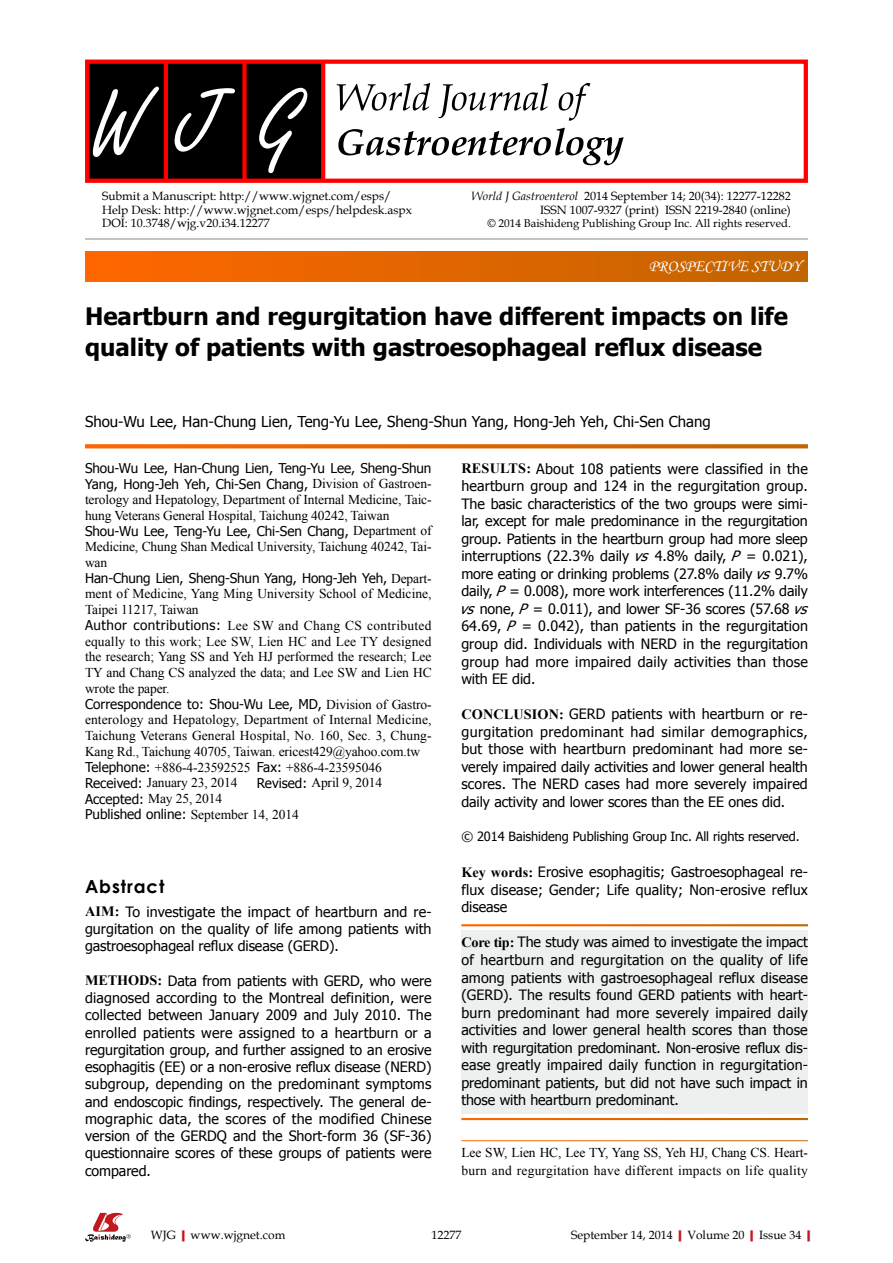
<style>
.page{position:relative;width:893px;height:1263px;background:#fff}
.page>*{position:absolute;margin:0;border:0;box-sizing:border-box;transform-origin:0 0}
.t1{font:700 24px/31.5px "Tahoma";color:#000}
.t2{font:700 18px "Century Gothic";letter-spacing:.05em;color:#000}
.t3{font:16.5px "Monotype Corsiva";color:#fff}
.t4{font:15px "Tahoma";color:#000}
.t5{font:14.25px/17.5px "Tahoma";letter-spacing:-.005em;color:#000;text-align:justify}
.t6{font:13.5px/15.8px "Times New Roman";letter-spacing:-.01em;color:#000}
.t7{font:13.5px/17.5px "Times New Roman";letter-spacing:.015em;color:#000}
.t8{font:12.75px "Tahoma";letter-spacing:-.005em;color:#000}
.t9{font:12px/13.5px "Book Antiqua";color:#000}
.t10{font:11.25px "Book Antiqua";color:#000}
.s1{font-style:italic}
.s2{font-family:"Tahoma"}
.s3{font-family:"Times New Roman";font-weight:700}
.s4{font-weight:700;color:#c01920}
</style>
<div class="page">
<div style="left:85px;top:252px;width:723px;height:29px;background:linear-gradient(to right,#f60,#c16500)"></div>
<hr style="left:85px;top:239px;width:723px;height:1px;background:#898989">
<div style="left:87px;top:61px;width:236px;height:121px;background:#000"></div>
<hr style="left:164px;top:61px;width:4px;height:121px;background:#f00">
<div style="left:242px;top:61px;width:5px;height:121px;background:#f00"></div>
<hr style="left:321px;top:61px;width:4px;height:121px;background:#f00">
<div style="left:85px;top:60px;width:723px;height:123px;border:4px solid #f00"></div>
<svg style="left:259px;top:88px;width:48px;height:85px"></svg>
<svg style="left:175px;top:88px;width:60px;height:64px"></svg>
<svg style="left:93px;top:87px;width:66px;height:70px"></svg>
<svg style="left:337px;top:83px;width:253px;height:38px"></svg>
<svg style="left:338px;top:128px;width:286px;height:37px"></svg>
<svg style="left:85px;top:444px;width:723px;height:4px;background:#e16d0d"></svg>
<svg style="left:85px;top:1213px;width:46px;height:29px"></svg>
<div style="left:461px;top:930px;width:347px;height:184px;background:#eeefef"></div>
<p class="t9" style="left:102px;top:189px;width:311px">Submit a Manuscript: http://www.wjgnet.com/esps/<br>Help Desk: http://www.wjgnet.com/esps/helpdesk.aspx<br>DOI: 10.3748/wjg.v20.i34.12277</p>
<p class="t9" style="left:472px;top:189px;width:321px;text-align:right"><span class="s1">World J Gastroenterol</span> 2014 September 14; 20(34): 12277-12282<br>ISSN 1007-9327 (print) ISSN 2219-2840 (online)</p>
<p class="t10" style="left:487px;top:215px;width:305px">© 2014 Baishideng Publishing Group Inc. All rights reserved.</p>
<p class="t3" style="left:649px;top:256px;width:153px">PROSPECTIVE STUDY</p>
<p class="t1" style="left:85px;top:298px;width:704px">Heartburn and regurgitation have different impacts on life quality of patients with gastroesophageal reflux disease</p>
<p class="t4" style="left:85px;top:412px;width:627px">Shou-Wu Lee, Han-Chung Lien, Teng-Yu Lee, Sheng-Shun Yang, Hong-Jeh Yeh, Chi-Sen Chang</p>
<p class="t6" style="left:85px;top:460px;width:348px"><span class="s2">Shou-Wu Lee, Han-Chung Lien, Teng-Yu Lee, Sheng-Shun Yang, Hong-Jeh Yeh, Chi-Sen Chang,</span> Division of Gastroen&shy;terology and Hepatology, Department of Internal Medicine, Taic&shy;hung Veterans General Hospital, Taichung 40242, Taiwan <span class="s2">Shou-Wu Lee, Teng-Yu Lee, Chi-Sen Chang,</span> Department of Medicine, Chung Shan Medical University, Taichung 40242, Tai&shy;wan<br><span class="s2">Han-Chung Lien, Sheng-Shun Yang, Hong-Jeh Yeh,</span> Depart&shy;ment of Medicine, Yang Ming University School of Medicine, Taipei 11217, Taiwan<br><span class="s2">Author contributions:</span> Lee SW and Chang CS contributed equally to this work; Lee SW, Lien HC and Lee TY designed the research; Yang SS and Yeh HJ performed the research; Lee TY and Chang CS analyzed the data; and Lee SW and Lien HC wrote the paper.<br><span class="s2">Correspondence to: Shou-Wu Lee, MD,</span> Division of Gastro&shy;enterology and Hepatology, Department of Internal Medicine, Taichung Veterans General Hospital, No. 160, Sec. 3, Chung-Kang Rd., Taichung 40705, Taiwan. ericest429@yahoo.com.tw <span class="s2">Telephone:</span> +886-4-23592525 <span class="s2">Fax:</span> +886-4-23595046<br><span class="s2">Received:</span> January 23, 2014</p>
<p class="t5" style="left:459px;top:459px;width:354px;text-align:left"><span class="s3">RESULTS:</span> About 108 patients were classified in the heartburn group and 124 in the regurgitation group.<br>The basic characteristics of the two groups were simi&shy;lar, except for male predominance in the regurgitation group. Patients in the heartburn group had more sleep interruptions (22.3% daily <span class="s1">vs</span> 4.8% daily, <span class="s1">P</span> = 0.021), more eating or drinking problems (27.8% daily <span class="s1">vs</span>9.7% daily, <span class="s1">P</span> = 0.008), more work interferences (11.2% daily <span class="s1">vs</span>none, <span class="s1">P</span> = 0.011), and lower SF-36 scores (57.68 <span class="s1">vs </span>64.69, <span class="s1">P</span> = 0.042), than patients in the regurgitation group did. Individuals with NERD in the regurgitation group had more impaired daily activities than those with EE did.</p>
<p class="t5" style="left:461px;top:704px;width:348px"><span class="s3">CONCLUSION:</span> GERD patients with heartburn or re&shy;gurgitation predominant had similar demographics, but those with heartburn predominant had more se&shy;verely impaired daily activities and lower general health scores. The NERD cases had more severely impaired daily activity and lower scores than the EE ones did.</p>
<p class="t8" style="left:461px;top:828px;width:340px">© 2014 Baishideng Publishing Group Inc. All rights reserved.</p>
<p class="t5" style="left:461px;top:862px;width:348px"><span class="s3">Key words:</span> Erosive esophagitis; Gastroesophageal re&shy;flux disease; Gender; Life quality; Non-erosive reflux disease</p>
<p class="t5" style="left:461px;top:933px;width:348px"><span class="s3">Core tip:</span> The study was aimed to investigate the impact of heartburn and regurgitation on the quality of life among patients with gastroesophageal reflux disease (GERD). The results found GERD patients with heart&shy;burn predominant had more severely impaired daily activities and lower general health scores than those with regurgitation predominant. Non-erosive reflux dis&shy;ease greatly impaired daily function in regurgitation&shy;predominant patients, but did not have such impact in those with heartburn predominant.</p>
<p class="t7" style="left:461px;top:1143px;width:348px">Lee SW, Lien HC, Lee TY, Yang SS, Yeh HJ, Chang CS. Heart&shy;burn and regurgitation have different impacts on life quality</p>
<p class="t6" style="left:257px;top:775px;width:127px"><span class="s2">Revised:</span> April 9, 2014</p>
<p class="t6" style="left:85px;top:790px;width:215px;line-height:16.2px"><span class="s2">Accepted:</span> May 25, 2014<br><span class="s2">Published online:</span> September 14, 2014</p>
<p class="t2" style="left:85px;top:873px;width:81px">Abstract</p>
<p class="t5" style="left:85px;top:902px;width:348px"><span class="s3">AIM:</span> To investigate the impact of heartburn and re&shy;gurgitation on the quality of life among patients with gastroesophageal reflux disease (GERD).</p>
<p class="t5" style="left:85px;top:971px;width:348px"><span class="s3">METHODS:</span> Data from patients with GERD, who were diagnosed according to the Montreal definition, were collected between January 2009 and July 2010. The enrolled patients were assigned to a heartburn or a regurgitation group, and further assigned to an erosive esophagitis (EE) or a non-erosive reflux disease (NERD) subgroup, depending on the predominant symptoms and endoscopic findings, respectively. The general de&shy;mographic data, the scores of the modified Chinese version of the GERDQ and the Short-form 36 (SF-36) questionnaire scores of these groups of patients were compared.</p>
<p class="t9" style="left:151px;top:1227px;width:136px">WJG<span class="s4">|</span>www.wjgnet.com</p>
<p class="t9" style="left:431px;top:1227px;width:31px">12277</p>
<p class="t9" style="left:571px;top:1227px;width:246px">September 14, 2014<span class="s4">|</span>Volume 20<span class="s4">|</span>Issue 34<span class="s4">|</span></p>
</div>
